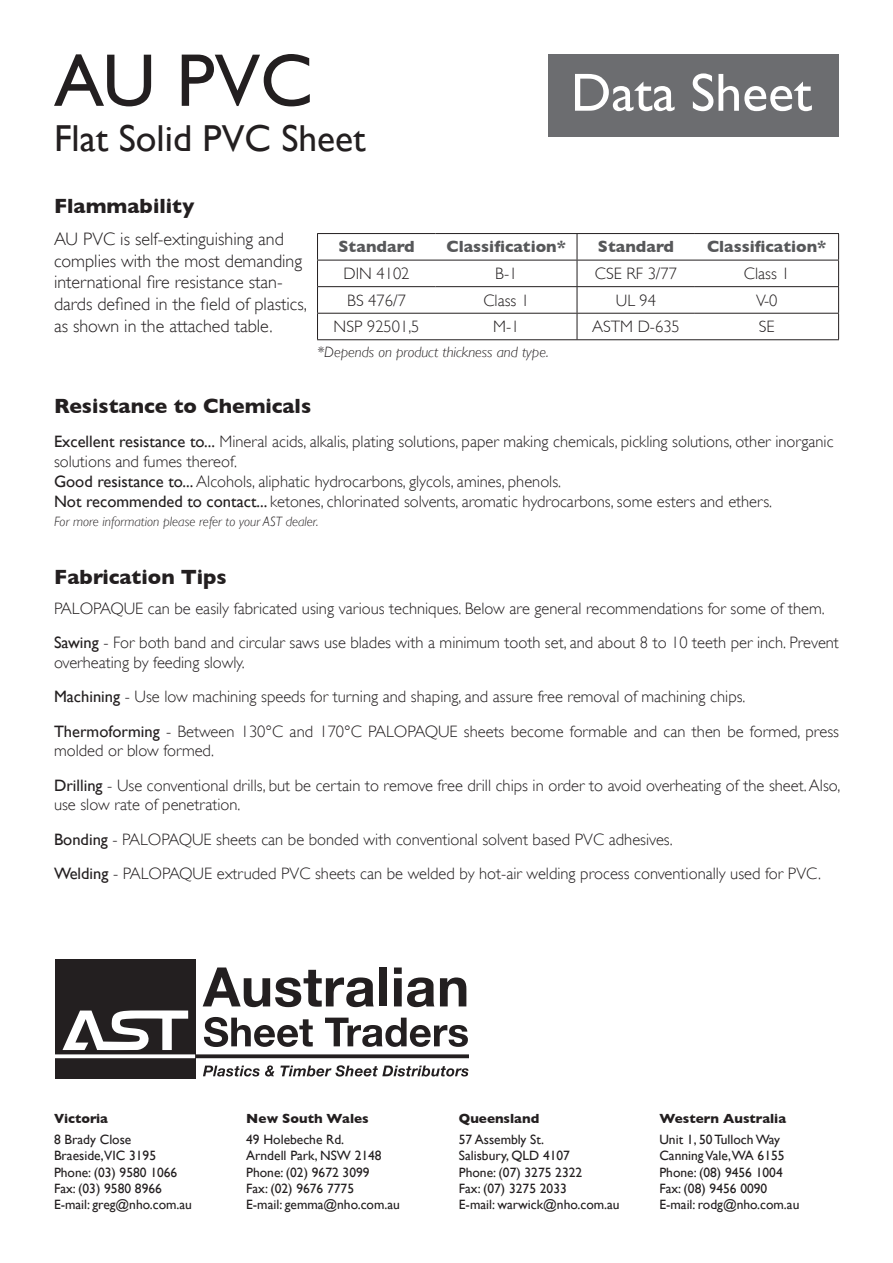
<style>
.page{position:relative;width:893px;height:1263px;background:#fff}
.page>*{position:absolute;margin:0;border:0;box-sizing:border-box;transform-origin:0 0}
.t1{font:75px "Gill Sans";color:#231f20}
.t2{font:54px "Gill Sans";color:#fff}
.t3{font:37.5px "Gill Sans";color:#231f20}
.t4{font:700 21px "Gill Sans";color:#231f20}
.t5{font:300 18px/21.6px "Gill Sans";color:#231f20}
.t6{font:300 16.5px/34.2px "Gill Sans";color:#231f20}
.t7{font:700 16.5px "Gill Sans";color:#57585a}
.t8{font:italic 300 15px "Gill Sans";color:#231f20}
.t9{font:13.5px/16.2px "Gill Sans";color:#231f20}
.t10{font:700 13.5px "Gill Sans";color:#231f20}
.t11{font:italic 300 13.5px "Gill Sans";color:#231f20}
.s1{font-weight:400}
</style>
<div class="page">
<div style="left:549px;top:54px;width:290px;height:82px;background:#6c6d70"></div>
<hr style="left:317px;top:260px;width:522px;height:1px;background:#231f20">
<hr style="left:317px;top:233px;width:119px;height:1px;background:#231f20">
<hr style="left:436px;top:233px;width:259px;height:1px;background:#231f20">
<hr style="left:695px;top:233px;width:144px;height:1px;background:#231f20">
<hr style="left:317px;top:286px;width:119px;height:1px;background:#231f20">
<hr style="left:436px;top:286px;width:259px;height:1px;background:#231f20">
<hr style="left:695px;top:286px;width:144px;height:1px;background:#231f20">
<hr style="left:317px;top:313px;width:378px;height:1px;background:#231f20">
<svg style="left:577px;top:234px;width:1px;height:105px"></svg>
<hr style="left:695px;top:313px;width:144px;height:1px;background:#231f20">
<hr style="left:317px;top:339px;width:522px;height:1px;background:#231f20">
<svg style="left:317px;top:234px;width:1px;height:105px"></svg>
<svg style="left:838px;top:234px;width:1px;height:105px"></svg>
<div style="left:55px;top:959px;width:140px;height:120px;background:#231f20"></div>
<svg style="left:62px;top:1010px;width:126px;height:40px"></svg>
<svg style="left:203px;top:967px;width:171px;height:40px"></svg>
<div style="left:379px;top:967px;width:8px;height:39px;background:#231f20"></div>
<svg style="left:394px;top:967px;width:40px;height:40px"></svg>
<svg style="left:440px;top:977px;width:26px;height:29px"></svg>
<svg style="left:204px;top:1017px;width:109px;height:30px"></svg>
<svg style="left:325px;top:1017px;width:143px;height:30px"></svg>
<svg style="left:203px;top:1065px;width:71px;height:11px"></svg>
<svg style="left:280px;top:1065px;width:188px;height:11px"></svg>
<svg style="left:195px;top:1054px;width:274px;height:4px"></svg>
<svg style="left:55px;top:1054px;width:140px;height:4px"></svg>
<h1 class="t1" style="left:54px;top:37px;width:261px">AU PVC</h1>
<h3 class="t3" style="left:54px;top:116px;width:313px">Flat Solid PVC Sheet</h3>
<h2 class="t2" style="left:571px;top:61px;width:243px">Data Sheet</h2>
<p class="t4" style="left:54px;top:193px;width:142px">Flammability</p>
<p class="t5" style="left:54px;top:229px;width:254px">AU PVC is self-extinguishing and complies with the most demanding international fire resistance stan&shy;dards defined in the field of plastics, as shown in the attached table.</p>
<p class="t7" style="left:339px;top:237px;width:78px">Standard</p>
<p class="t7" style="left:447px;top:237px;width:121px">Classification*</p>
<p class="t7" style="left:598px;top:237px;width:78px">Standard</p>
<p class="t7" style="left:707px;top:237px;width:121px">Classification*</p>
<p class="t6" style="left:344px;top:257px;width:67px">DIN 4102</p>
<p class="t6" style="left:495px;top:257px;width:24px">B-1</p>
<p class="t6" style="left:595px;top:257px;width:84px">CSE RF 3/77</p>
<p class="t6" style="left:744px;top:257px;width:47px">Class 1</p>
<p class="t6" style="left:347px;top:283px;width:60px">BS 476/7</p>
<p class="t6" style="left:483px;top:283px;width:47px">Class 1</p>
<p class="t6" style="left:616px;top:283px;width:42px">UL 94</p>
<p class="t6" style="left:756px;top:283px;width:23px">V-0</p>
<p class="t6" style="left:334px;top:310px;width:87px">NSP 92501,5</p>
<p class="t6" style="left:493px;top:310px;width:28px">M-1</p>
<p class="t6" style="left:592px;top:310px;width:89px">ASTM D-635</p>
<p class="t6" style="left:759px;top:310px;width:17px">SE</p>
<p class="t8" style="left:317px;top:343px;width:233px">*Depends on product thickness and type.</p>
<p class="t4" style="left:54px;top:394px;width:259px">Resistance to Chemicals</p>
<p class="t6" style="left:54px;top:432px;width:781px;line-height:19.8px"><span class="s1">Excellent resistance to...</span> Mineral acids, alkalis, plating solutions, paper making chemicals, pickling solutions, other inorganic solutions and fumes thereof.<br><span class="s1">Good resistance to...</span> Alcohols, aliphatic hydrocarbons, glycols, amines, phenols.<br><span class="s1">Not recommended to contact...</span> ketones, chlorinated solvents, aromatic hydrocarbons, some esters and ethers.</p>
<p class="t11" style="left:54px;top:514px;width:266px">For more information please refer to your AST dealer.</p>
<p class="t4" style="left:54px;top:564px;width:174px">Fabrication Tips</p>
<p class="t6" style="left:54px;top:591px;width:786px">PALOPAQUE can be easily fabricated using various techniques. Below are general recommendations for some of them.<br><span class="s1">Sawing</span> - For both band and circular saws use blades with a minimum tooth set, and about 8 to 10 teeth per inch. Prevent</p>
<p class="t6" style="left:54px;top:645px;width:786px">overheating by feeding slowly.<br><span class="s1">Machining</span> - Use low machining speeds for turning and shaping, and assure free removal of machining chips.<br><span class="s1">Thermoforming</span> - Between 130°C and 170°C PALOPAQUE sheets become formable and can then be formed, press</p>
<p class="t6" style="left:54px;top:734px;width:788px">molded or blow formed.<br><span class="s1">Drilling</span> - Use conventional drills, but be certain to remove free drill chips in order to avoid overheating of the sheet. Also,</p>
<p class="t6" style="left:54px;top:788px;width:769px">use slow rate of penetration.<br><span class="s1">Bonding</span> - PALOPAQUE sheets can be bonded with conventional solvent based PVC adhesives.<br><span class="s1">Welding</span> - PALOPAQUE extruded PVC sheets can be welded by hot-air welding process conventionally used for PVC.</p>
<p class="t10" style="left:54px;top:1110px;width:55px">Victoria</p>
<p class="t9" style="left:54px;top:1131px;width:140px">8 Brady Close<br>Braeside,VIC 3195<br>Phone: (03) 9580 1066<br>Fax: (03) 9580 8966<br>E-mail: greg@nho.com.au</p>
<p class="t10" style="left:246px;top:1110px;width:124px">New South Wales</p>
<p class="t9" style="left:246px;top:1131px;width:155px">49 Holebeche Rd.<br>Arndell Park, NSW 2148<br>Phone: (02) 9672 3099<br>Fax: (02) 9676 7775<br>E-mail: gemma@nho.com.au</p>
<p class="t10" style="left:459px;top:1110px;width:82px">Queensland</p>
<p class="t9" style="left:459px;top:1131px;width:162px">57 Assembly St.<br>Salisbury, QLD 4107<br>Phone: (07) 3275 2322<br>Fax: (07) 3275 2033<br>E-mail: warwick@nho.com.au</p>
<p class="t10" style="left:659px;top:1110px;width:128px">Western Australia</p>
<p class="t9" style="left:659px;top:1131px;width:142px">Unit 1, 50 Tulloch Way<br>Canning Vale,WA 6155<br>Phone: (08) 9456 1004<br>Fax: (08) 9456 0090<br>E-mail: rodg@nho.com.au</p>
</div>
